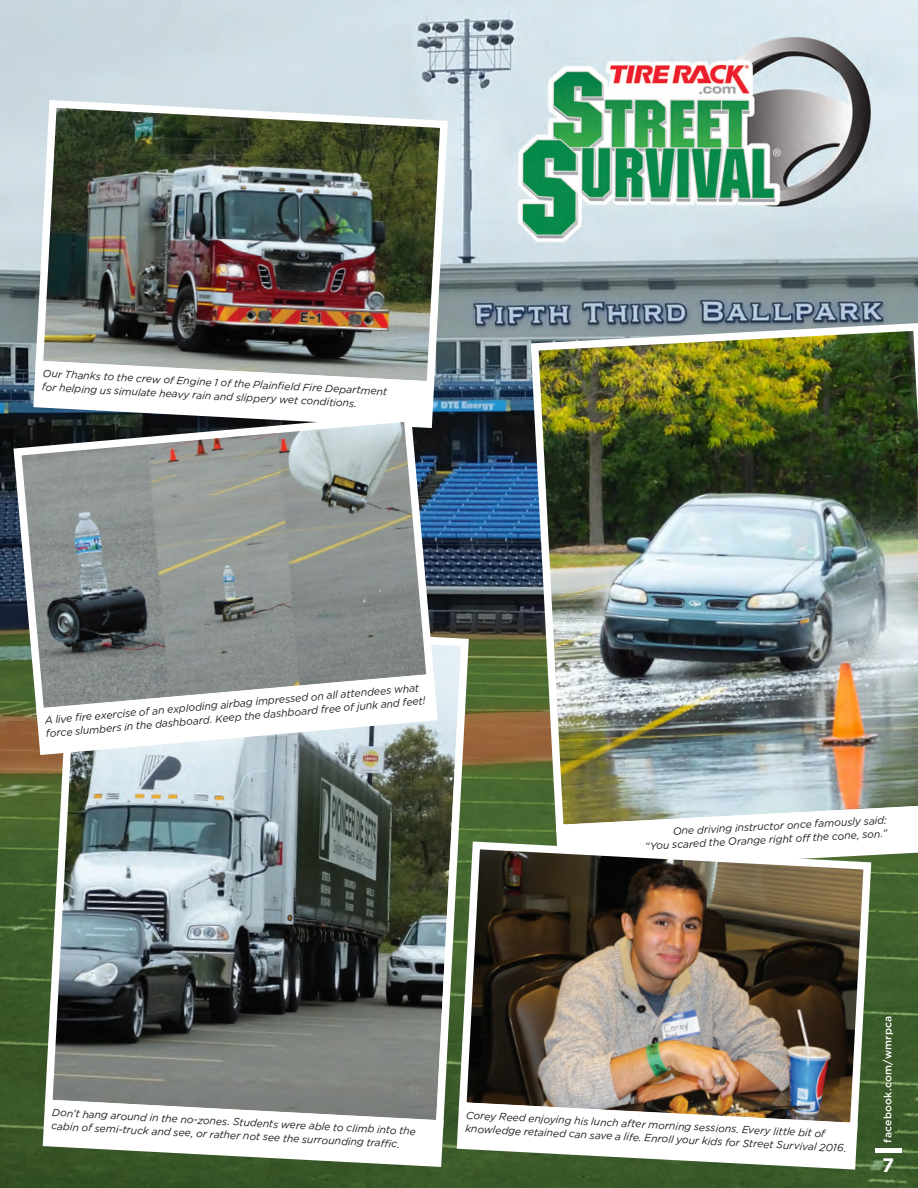
<style>
.page{position:relative;width:918px;height:1188px;background:#fff}
.page>*{position:absolute;margin:0;border:0;box-sizing:border-box;transform-origin:0 0}
.Frontpage_Month{font:700 19.5px "Gotham";color:#fff}
.Disclaimer{font:italic 10.5px/13.5px "Gotham";color:#231f20}
.Pagination{font:500 10.5px "Gotham";letter-spacing:.025em;color:#fff}
</style>
<div class="page">
<img style="left:0;top:0;width:918px;height:1188px">
<hr style="left:875px;top:1148px;width:27px;height:4px;background:#fff">
<img style="left:527px;top:319px;width:391px;height:517px">
<svg style="left:552px;top:800px;width:366px;height:75px"></svg>
<img style="left:473px;top:838px;width:402px;height:296px">
<img style="left:41px;top:614px;width:432px;height:482px">
<svg style="left:39px;top:1096px;width:823px;height:78px"></svg>
<img style="left:31px;top:96px;width:421px;height:297px">
<svg style="left:29px;top:357px;width:409px;height:53px"></svg>
<svg style="left:9px;top:410px;width:429px;height:310px;background:#878d8c"></svg>
<svg style="left:32px;top:670px;width:410px;height:89px"></svg>
<p class="Disclaimer" style="left:43px;top:366px;width:347px;rotate:3deg">Our Thanks to the crew of Engine 1 of the Plainfi eld Fire Department for helping us simulate heavy rain and slippery wet conditions.</p>
<p class="Disclaimer" style="left:44px;top:713px;width:382px;rotate:-5deg">A live fi re exercise of an exploding airbag impressed on all attendees what force slumbers in the dashboard. Keep the dashboard free of junk and feet!</p>
<p class="Disclaimer" style="left:644px;top:826px;width:244px;text-align:right;rotate:-3deg">One driving instructor once famously said:<br>“You scared the Orange right off the cone, son.”</p>
<p class="Disclaimer" style="left:52px;top:1105px;width:366px;rotate:3deg">Don’t hang around in the no-zones. Students were able to climb into the cabin of semi-truck and see, or rather not see the surrounding traffi c.</p>
<p class="Disclaimer" style="left:466px;top:1108px;width:383px;rotate:3deg">Corey Reed enjoying his lunch after morning sessions. Every little bit of knowledge retained can save a life. Enroll your kids for Street Survival 2016.</p>
<p class="Pagination" style="left:881px;top:1143px;width:129px;rotate:-90deg">facebook.com/wmrpca</p>
<p class="Frontpage_Month" style="left:882px;top:1153px;width:14px">7</p>
</div>
